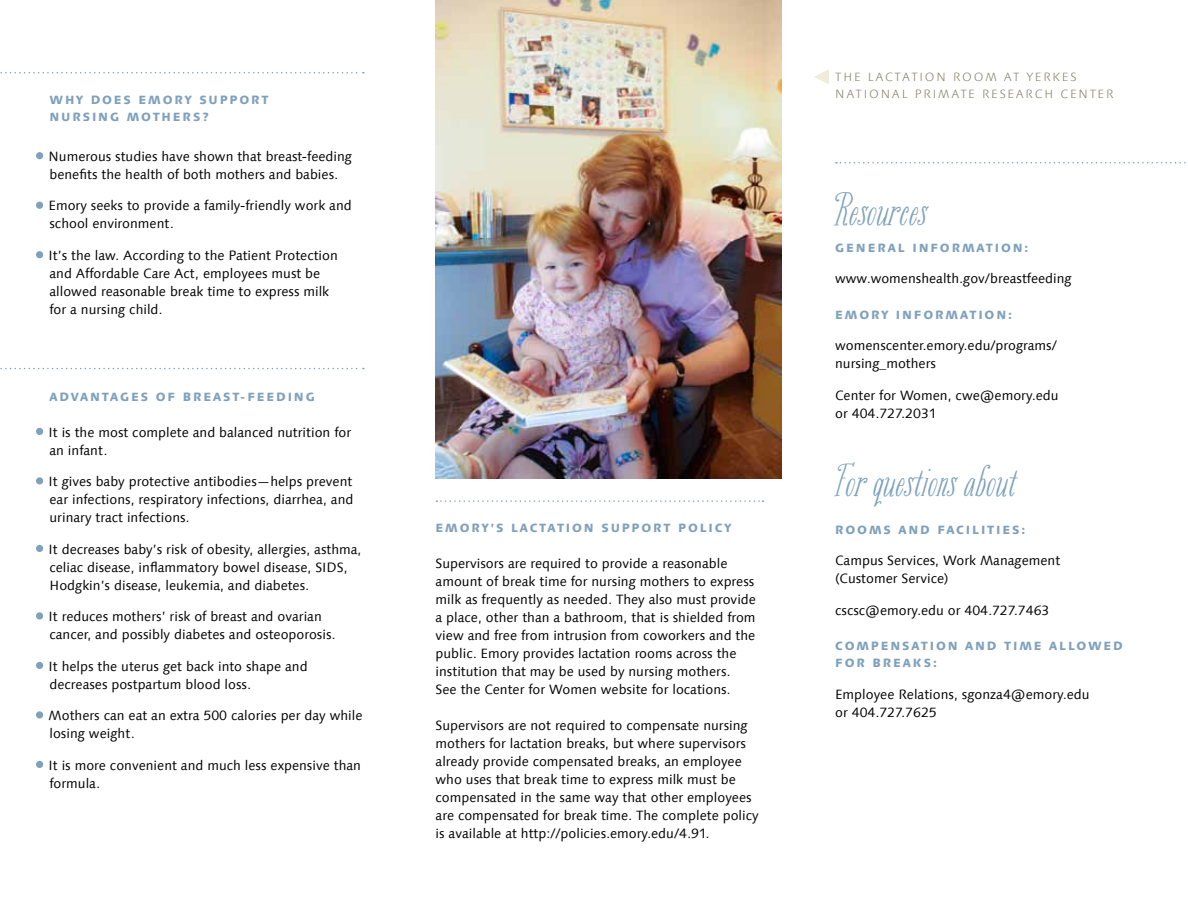
<style>
.page{position:relative;width:1188px;height:918px;background:#fff}
.page>*{position:absolute;margin:0;border:0;box-sizing:border-box;transform-origin:0 0}
.t1{font:45px "Bookeyed Suzanne";color:#7fa1bc}
.t2{font:13.5px/18px "Linotype Syntax Com";color:#000}
.t3{font:800 12px/17.2px "Linotype Syntax Com";letter-spacing:.15em;color:#7fa1bc}
.t4{font:300 12px/17.2px "Linotype Syntax Com";letter-spacing:.15em;color:#82826a}
</style>
<div class="page">
<div style="left:36px;top:428px;width:7px;height:7px;background:#7fa1bc;border-radius:50%"></div>
<div style="left:36px;top:477px;width:7px;height:8px;background:#7fa1bc;border-radius:50%"></div>
<div style="left:36px;top:545px;width:7px;height:7px;background:#7fa1bc;border-radius:50%"></div>
<div style="left:36px;top:612px;width:7px;height:8px;background:#7fa1bc;border-radius:50%"></div>
<div style="left:36px;top:662px;width:7px;height:7px;background:#7fa1bc;border-radius:50%"></div>
<div style="left:36px;top:711px;width:7px;height:8px;background:#7fa1bc;border-radius:50%"></div>
<div style="left:36px;top:761px;width:7px;height:7px;background:#7fa1bc;border-radius:50%"></div>
<div style="left:36px;top:152px;width:7px;height:7px;background:#7fa1bc;border-radius:50%"></div>
<div style="left:36px;top:202px;width:7px;height:7px;background:#7fa1bc;border-radius:50%"></div>
<div style="left:36px;top:251px;width:7px;height:7px;background:#7fa1bc;border-radius:50%"></div>
<svg style="left:0;top:72px;width:364px;height:2px"></svg>
<svg style="left:0;top:368px;width:364px;height:1px"></svg>
<svg style="left:436px;top:500px;width:327px;height:2px"></svg>
<img style="left:436px;top:0;width:346px;height:479px">
<svg style="left:836px;top:162px;width:350px;height:2px"></svg>
<svg style="left:814px;top:69px;width:15px;height:15px"></svg>
<p class="t3" style="left:50px;top:91px;width:221px">WHY DOES EMORY SUPP ORT<br>NURSING MOTHERS?</p>
<p class="t2" style="left:49px;top:147px;width:305px">N umerous studies have shown that breast-feeding benefits the health of both mothers and babies.</p>
<p class="t2" style="left:49px;top:197px;width:305px">Emory seeks to provide a family-friendly work and school environment.</p>
<p class="t2" style="left:49px;top:246px;width:291px">I t’s the law. According to the Patient Protection and Affordable Care Act, employees must be allowed reasonable break time to express milk for a nursing child.</p>
<p class="t3" style="left:50px;top:388px;width:267px">ADVANTAGES OF B REAST-FEEDING</p>
<p class="t2" style="left:49px;top:423px;width:304px">It is the most complete and balanced nutrition for an infant.</p>
<p class="t2" style="left:49px;top:472px;width:306px;text-align:justify">I t gives baby protective antibodies—helps prevent ear infections, respiratory infections, diarrhea, and urinary tract infections.</p>
<p class="t2" style="left:49px;top:540px;width:314px">I t decreases baby’s risk of obesity, allergies, asthma, celiac disease, inflammatory bowel disease, SIDS,<br>Hodgkin’s disease, leukemia, and diabetes.</p>
<p class="t2" style="left:49px;top:607px;width:288px">I t reduces mothers’ risk of breast and ovarian cancer, and possibly diabetes and osteoporosis.</p>
<p class="t2" style="left:49px;top:657px;width:261px">It helps the uterus get back into shape and decreases postpartum blood loss.</p>
<p class="t2" style="left:49px;top:706px;width:315px">Mothers can eat an extra 500 calories per day while losing weight.</p>
<p class="t2" style="left:49px;top:756px;width:314px">It is more convenient and much less expensive than formula.</p>
<p class="t3" style="left:436px;top:519px;width:297px">EMORY’S LACTATION SUPP ORT POLICY</p>
<p class="t2" style="left:436px;top:554px;width:322px">Supervisors are required to provide a reasonable amount of break time for nursing mothers to express milk as frequently as needed. They also must provide a place, other than a bathroom, that is shielded from view and free from intrusion from coworkers and the public. Emory provides lactation rooms across the institution that may be used by nursing mothers.<br>See the Center for Women website for locations.</p>
<p class="t2" style="left:436px;top:716px;width:325px">Supervisors are not required to compensate nursing mothers for lactation breaks, but where supervisors already provide compensated breaks, an employee who uses that break time to express milk must be compensated in the same way that other employees are compensated for break time. The complete policy is available at http://policies.emory.edu/4.91.</p>
<p class="t4" style="left:835px;top:68px;width:280px">THE LACTATION ROOM AT YERKES<br>NATIONAL PRIMATE RESEARCH CENTER</p>
<h1 class="t1" style="left:835px;top:184px;width:94px">Resources</h1>
<p class="t3" style="left:835px;top:239px;width:195px">GENERAL I NFORMATION:</p>
<p class="t2" style="left:835px;top:270px;width:238px">www.womenshealth.gov/breastfeeding</p>
<p class="t3" style="left:835px;top:306px;width:178px">EMORY I NFORMATION:</p>
<p class="t2" style="left:835px;top:336px;width:223px">womenscenter.emory.edu/programs/ nursing_mothers</p>
<p class="t2" style="left:835px;top:386px;width:225px">Center for Women, cwe@emory.edu or 404.727.2031</p>
<h1 class="t1" style="left:835px;top:454px;width:183px">For questions about</h1>
<p class="t3" style="left:835px;top:521px;width:192px">R OOMS AND FACILITIES:</p>
<p class="t2" style="left:835px;top:551px;width:227px">Campus Services, Work Management (Customer Service)</p>
<p class="t2" style="left:835px;top:601px;width:216px">cscsc@emory.edu or 404.727.7463</p>
<p class="t3" style="left:835px;top:637px;width:289px">COMPENSATION AND TIME ALLOWED<br>FOR BREAKS:</p>
<p class="t2" style="left:835px;top:685px;width:256px">Employee Relations, sgonza4@emory.edu or 404.727.7625</p>
</div>
